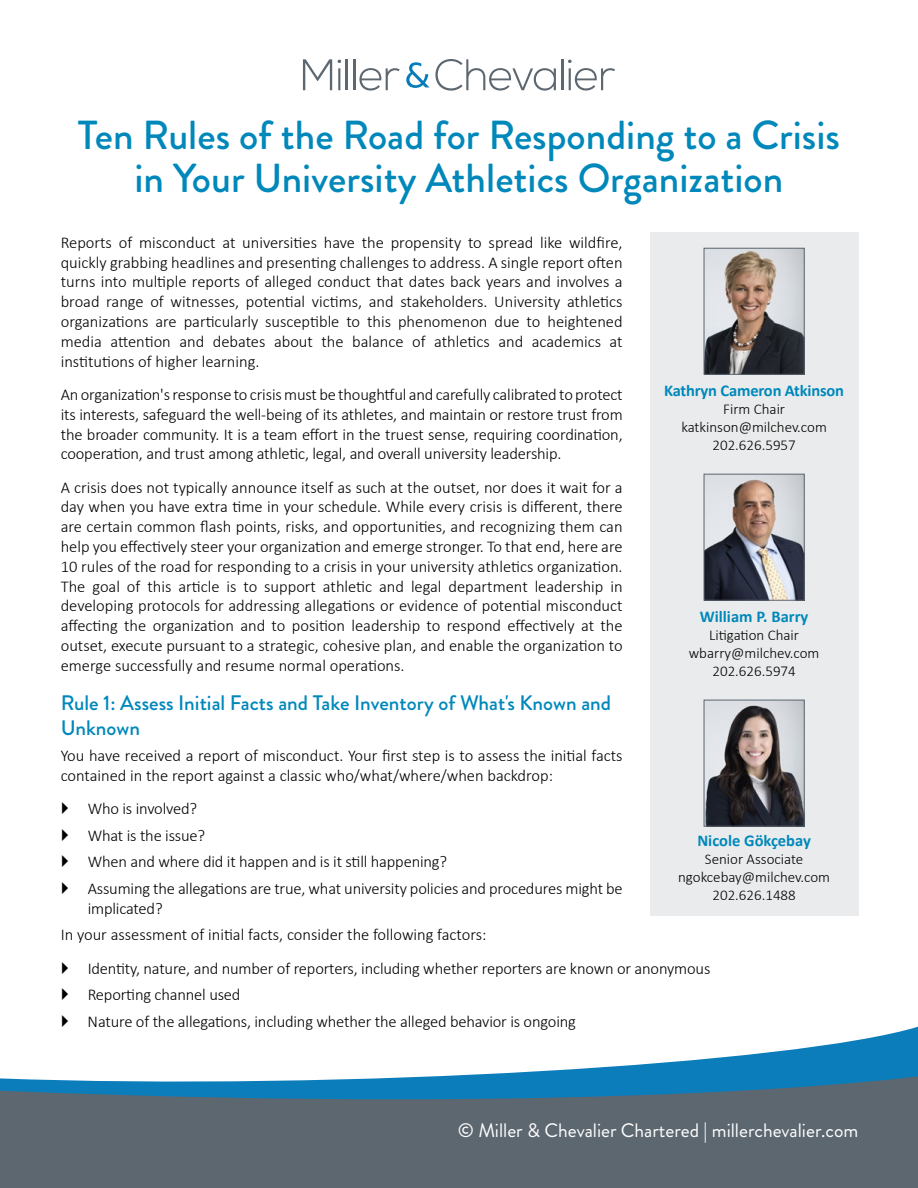
<style>
.page{position:relative;width:918px;height:1188px;background:#fff}
.page>*{position:absolute;margin:0;border:0;box-sizing:border-box;transform-origin:0 0}
.t1{font:500 40.5px/43.5px "Brandon Grotesque";color:#08b;text-align:center}
.t2{font:500 21px/25.2px "Brandon Grotesque";color:#08b}
.t3{font:19.5px "Brandon Grotesque";color:#fff}
.t4{font:300 16.5px/19.8px "Calibri";letter-spacing:-.01em;color:#000}
.t5{font:700 16.5px "Calibri";letter-spacing:-.005em;color:#08b}
.t6{font:300 15px/18px "Calibri";color:#000;text-align:center}
</style>
<div class="page">
<svg style="left:444px;top:1027px;width:474px;height:49px"></svg>
<svg style="left:0;top:1076px;width:918px;height:112px;background:#536c7d"></svg>
<svg style="left:303px;top:59px;width:29px;height:31px"></svg>
<svg style="left:338px;top:59px;width:3px;height:31px"></svg>
<hr style="left:346px;top:59px;width:2px;height:31px;background:#5d6770">
<hr style="left:353px;top:59px;width:2px;height:31px;background:#5d6770">
<svg style="left:359px;top:68px;width:41px;height:23px"></svg>
<svg style="left:435px;top:59px;width:121px;height:32px"></svg>
<hr style="left:561px;top:59px;width:2px;height:31px;background:#5d6770">
<svg style="left:568px;top:59px;width:47px;height:32px"></svg>
<svg style="left:406px;top:62px;width:23px;height:26px"></svg>
<div style="left:650px;top:232px;width:209px;height:684px;background:#eaebec"></div>
<img style="left:706px;top:250px;width:97px;height:123px">
<div style="left:704px;top:248px;width:101px;height:127px;border:1px solid #5c6670"></div>
<img style="left:706px;top:476px;width:97px;height:123px">
<div style="left:704px;top:474px;width:101px;height:127px;border:1px solid #5c6670"></div>
<img style="left:706px;top:702px;width:97px;height:123px">
<div style="left:704px;top:700px;width:101px;height:127px;border:1px solid #5c6670"></div>
<h1 class="t1" style="left:78px;top:114px;width:764px">Ten Rules of the Road for Responding to a Crisis in Your University Athletics Organization</h1>
<p class="t4" style="left:61px;top:232px;width:563px;text-align:justify">Reports of misconduct at universities have the propensity to spread like wildfire, quickly grabbing headlines and presenting challenges to address. A single report often turns into multiple reports of alleged conduct that dates back years and involves a broad range of witnesses, potential victims, and stakeholders. University athletics organizations are particularly susceptible to this phenomenon due to heightened media attention and debates about the balance of athletics and academics at institutions of higher learning.</p>
<p class="t4" style="left:61px;top:384px;width:564px;text-align:justify">An organization's response to crisis must be thoughtful and carefully calibrated to protect its interests, safeguard the well-being of its athletes, and maintain or restore trust from the broader community. It is a team effort in the truest sense, requiring coordination, cooperation, and trust among athletic, legal, and overall university leadership.</p>
<p class="t4" style="left:61px;top:477px;width:563px;text-align:justify">A crisis does not typically announce itself as such at the outset, nor does it wait for a day when you have extra time in your schedule. While every crisis is different, there are certain common flash points, risks, and opportunities, and recognizing them can help you effectively steer your organization and emerge stronger. To that end, here are 10 rules of the road for responding to a crisis in your university athletics organization.<br>The goal of this article is to support athletic and legal department leadership in developing protocols for addressing allegations or evidence of potential misconduct affecting the organization and to position leadership to respond effectively at the outset, execute pursuant to a strategic, cohesive plan, and enable the organization to emerge successfully and resume normal operations.</p>
<p class="t2" style="left:61px;top:690px;width:552px">Rule 1: Assess Initial Facts and Take Inventory of What's Known and<br>Unknown</p>
<p class="t4" style="left:61px;top:746px;width:563px">You have received a report of misconduct. Your first step is to assess the initial facts contained in the report against a classic who/what/where/when backdrop:</p>
<p class="t4" style="left:88px;top:795px;width:536px;line-height:26.5px">Who is involved?<br>What is the issue?<br>When and where did it happen and is it still happening?<br>Assuming the allegations are true, what university policies and procedures might be</p>
<p class="t4" style="left:61px;top:895px;width:427px;line-height:26.5px;text-indent:27px">implicated?<br>In your assessment of initial facts, consider the following factors:</p>
<p class="t4" style="left:88px;top:955px;width:624px;line-height:26.5px">Identity, nature, and number of reporters, including whether reporters are known or anonymous<br>Reporting channel used<br>Nature of the allegations, including whether the alleged behavior is ongoing</p>
<p class="t5" style="left:664px;top:379px;width:182px">Kathryn Cameron Atkinson</p>
<p class="t6" style="left:681px;top:400px;width:147px">Firm Chair katkinson@milchev.com<br>202.626.5957</p>
<p class="t5" style="left:700px;top:605px;width:110px">William P. Barry</p>
<p class="t6" style="left:689px;top:626px;width:132px">Litigation Chair wbarry@milchev.com<br>202.626.5974</p>
<p class="t5" style="left:697px;top:829px;width:115px">Nicole Gökçebay</p>
<p class="t6" style="left:678px;top:850px;width:154px">Senior Associate ngokcebay@milchev.com<br>202.626.1488</p>
<p class="t3" style="left:458px;top:1117px;width:402px">© Miller &amp; Chevalier Chartered | millerchevalier.com</p>
</div>
